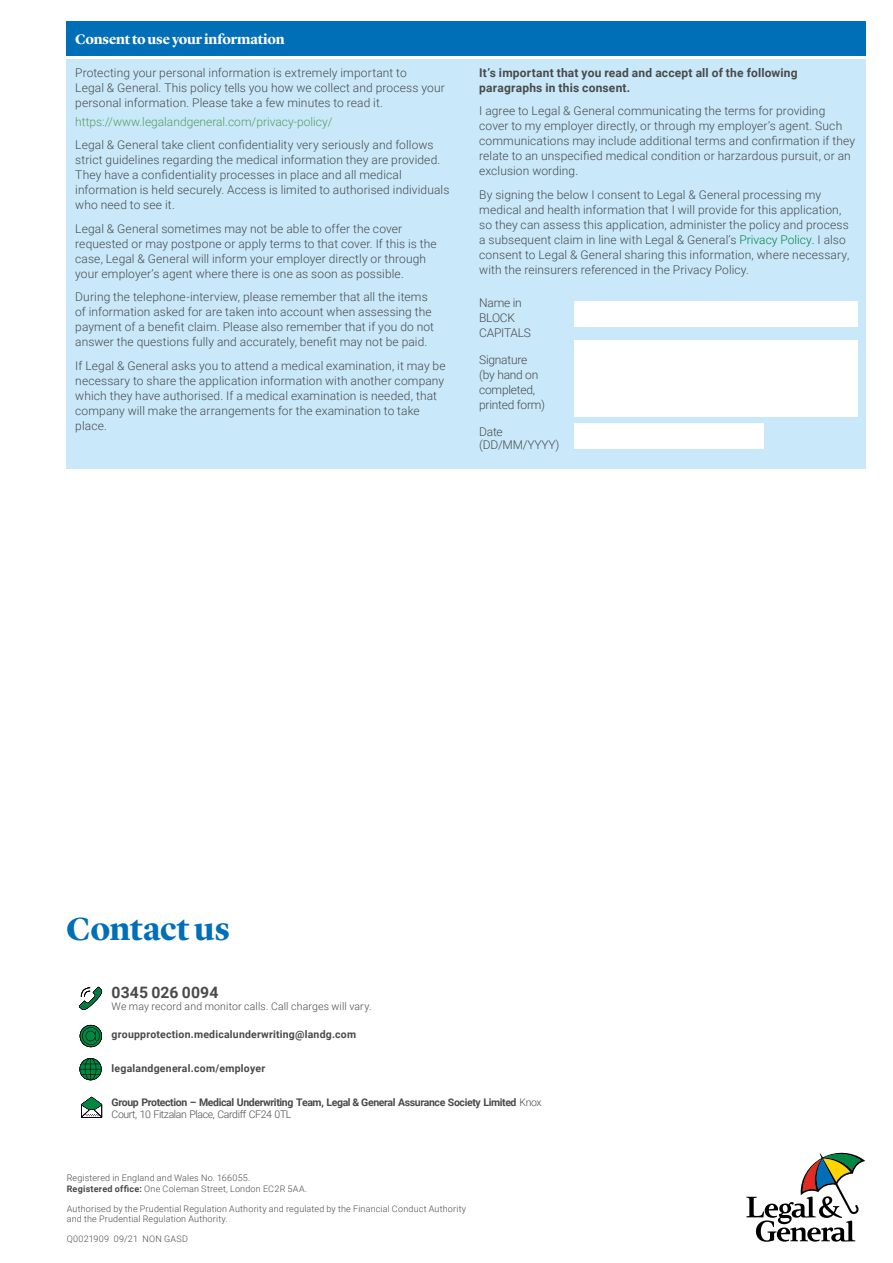
<style>
.page{position:relative;width:893px;height:1263px;background:#fff}
.page>*{position:absolute;margin:0;border:0;box-sizing:border-box;transform-origin:0 0}
.t1{font:700 33px "Lyon Display";color:#006fb8}
.t2{font:700 15.75px "Roboto";letter-spacing:.005em;color:#4a4a49}
.t3{font:700 14.25px "Lyon Display";letter-spacing:-.015em;color:#fff}
.t4{font:300 12px/15px "Roboto";letter-spacing:.01em;color:#4a4a49}
.t5{font:300 12px/15px "Roboto";letter-spacing:-.02em;color:#4a4a49}
.t6{font:700 12px/15px "Roboto";letter-spacing:.015em;color:#4a4a49}
.t7{font:300 12px "Roboto";color:#579b61}
.t8{font:700 10.5px/12.6px "Roboto";letter-spacing:-.035em;color:#4a4a49}
.t9{font:700 10.5px "Roboto";letter-spacing:.02em;color:#4a4a49}
.t10{font:300 10.5px "Roboto";letter-spacing:.015em;color:#4a4a49}
.t11{font:300 9px/10.8px "Roboto";letter-spacing:.02em;color:#4a4a49}
.s1{color:#008843}
.s2{font-weight:300}
.s3{font-weight:700}
</style>
<div class="page">
<div style="left:67px;top:60px;width:799px;height:409px;background:#c9e9fb"></div>
<div style="left:574px;top:301px;width:284px;height:26px;background:#fff"></div>
<div style="left:574px;top:340px;width:284px;height:77px;background:#fff"></div>
<div style="left:574px;top:423px;width:190px;height:26px;background:#fff"></div>
<svg style="left:746px;top:1153px;width:119px;height:89px"></svg>
<svg style="left:79px;top:987px;width:23px;height:23px"></svg>
<svg style="left:81px;top:1097px;width:21px;height:21px"></svg>
<svg style="left:80px;top:1025px;width:22px;height:22px"></svg>
<svg style="left:80px;top:1058px;width:22px;height:22px"></svg>
<div style="left:67px;top:21px;width:799px;height:34px;background:#006fb8"></div>
<p class="t3" style="left:75px;top:28px;width:211px">Consent to use your information</p>
<p class="t4" style="left:75px;top:64px;width:371px">Protecting your personal information is extremely important to<br>Legal &amp; General. This policy tells you how we collect and process your personal information. Please take a few minutes to read it.</p>
<p class="t7" style="left:75px;top:113px;width:259px">https://www.legalandgeneral.com/privacy-policy/</p>
<p class="t4" style="left:75px;top:137px;width:376px">Legal &amp; General take client confidentiality very seriously and follows strict guidelines regarding the medical information they are provided.<br>They have a confidentiality processes in place and all medical information is held securely. Access is limited to authorised individuals who need to see it.</p>
<p class="t4" style="left:75px;top:221px;width:363px">Legal &amp; General sometimes may not be able to offer the cover requested or may postpone or apply terms to that cover. If this is the case, Legal &amp; General will inform your employer directly or through your employer’s agent where there is one as soon as possible.</p>
<p class="t4" style="left:75px;top:289px;width:360px">During the telephone-interview, please remember that all the items of information asked for are taken into account when assessing the payment of a benefit claim. Please also remember that if you do not answer the questions fully and accurately, benefit may not be paid.</p>
<p class="t4" style="left:75px;top:358px;width:372px">If Legal &amp; General asks you to attend a medical examination, it may be necessary to share the application information with another company which they have authorised. If a medical examination is needed, that company will make the arrangements for the examination to take place.</p>
<p class="t6" style="left:479px;top:64px;width:320px">It’s important that you read and accept all of the following paragraphs in this consent.</p>
<p class="t4" style="left:479px;top:103px;width:377px">I agree to Legal &amp; General communicating the terms for providing cover to my employer directly, or through my employer’s agent. Such communications may include additional terms and confirmation if they relate to an unspecified medical condition or harzardous pursuit, or an exclusion wording.</p>
<p class="t4" style="left:479px;top:186px;width:372px">By signing the below I consent to Legal &amp; General processing my medical and health information that I will provide for this application, so they can assess this application, administer the policy and process a subsequent claim in line with Legal &amp; General’s <span class="s1">Privacy Policy</span>. I also consent to Legal &amp; General sharing this information, where necessary, with the reinsurers referenced in the Privacy Policy.</p>
<p class="t5" style="left:479px;top:295px;width:53px">Name in<br>BLOCK<br>CAPITALS</p>
<p class="t5" style="left:479px;top:352px;width:67px">Signature (by hand on completed, printed form)</p>
<p class="t5" style="left:479px;top:425px;width:82px;line-height:12.8px">Date (DD/MM/YYYY)</p>
<h1 class="t1" style="left:66px;top:904px;width:165px">Contact us</h1>
<h2 class="t2" style="left:112px;top:981px;width:108px">0345 026 0094</h2>
<p class="t10" style="left:112px;top:999px;width:261px">We may record and monitor calls. Call charges will vary.</p>
<p class="t9" style="left:112px;top:1027px;width:246px">groupprotection.medicalunderwriting@landg.com</p>
<p class="t9" style="left:112px;top:1061px;width:155px">legalandgeneral.com/employer</p>
<p class="t8" style="left:112px;top:1095px;width:432px">Group Protection – Medical Underwriting Team, Legal &amp; General Assurance Society Limited <span class="s2">Knox<br>Court, 10 Fitzalan Place, Cardiff CF24 0TL</span></p>
<p class="t11" style="left:67px;top:1172px;width:242px">Registered in England and Wales No. 166055.<br><span class="s3">Registered office:</span> One Coleman Street, London EC2R 5AA.</p>
<p class="t11" style="left:67px;top:1202px;width:401px">Authorised by the Prudential Regulation Authority and regulated by the Financial Conduct Authority and the Prudential Regulation Authority.</p>
<p class="t11" style="left:67px;top:1233px;width:123px">Q0021909 09/21 NON GASD</p>
</div>
